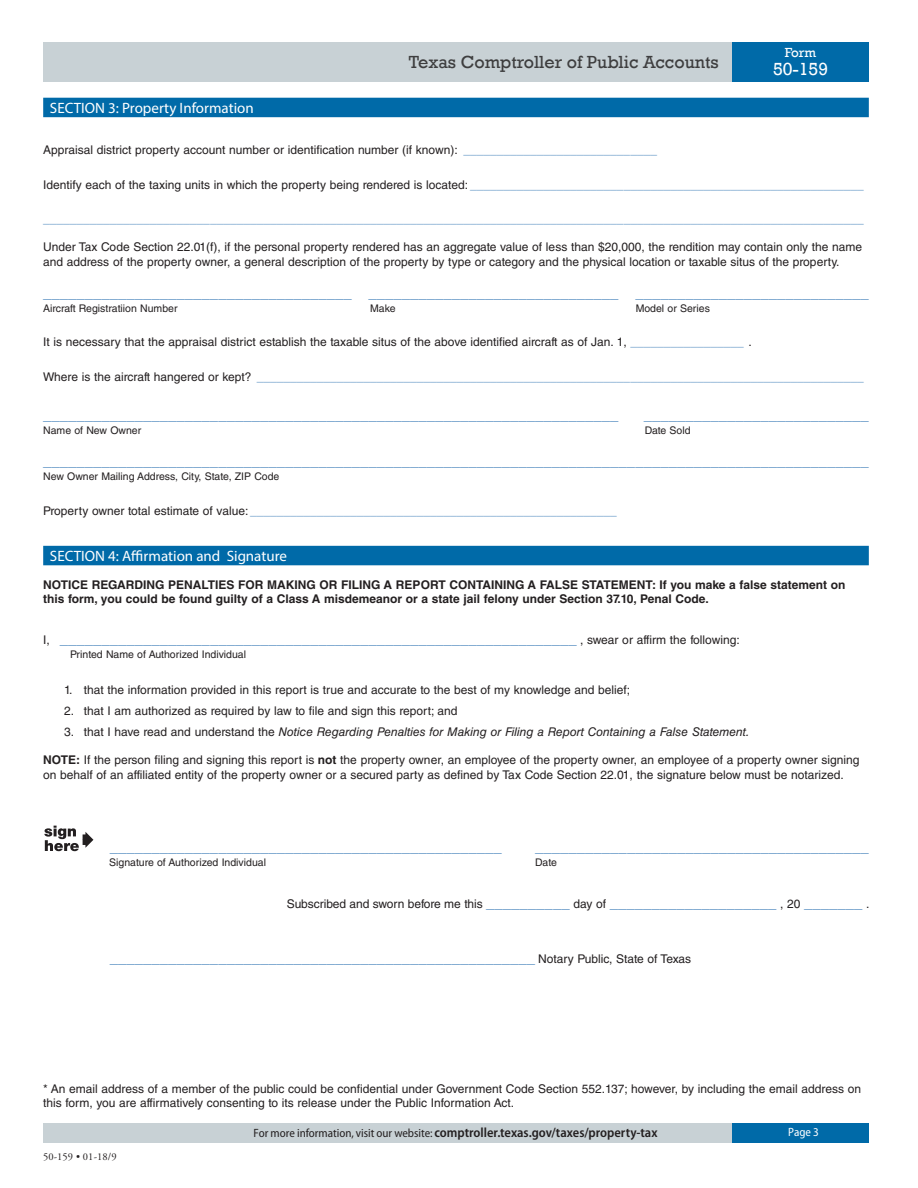
<style>
.page{position:relative;width:918px;height:1188px;background:#fff}
.page>*{position:absolute;margin:0;border:0;box-sizing:border-box;transform-origin:0 0}
.t1{font:18px "Rockwell";color:#3e3e3f}
.t2{font:18px "Rockwell";color:#fff}
.t3{font:15px "Helvetica LT Std";color:#6095c5}
.t4{font:15px "Myriad Pro";color:#fff}
.t5{font:600 semi-condensed 13.5px "Myriad Pro";color:#231f20}
.t6{font:13.5px "Rockwell";color:#fff}
.t7{font:12px/14.4px "Helvetica LT Std";color:#231f20}
.t8{font:12px "Helvetica LT Std";color:#6095c5}
.t9{font:700 12px/14.4px "Helvetica LT Std";color:#231f20}
.t10{font:italic 12px "Helvetica LT Std";color:#231f20}
.t11{font:semi-condensed 12px "Myriad Pro";color:#fff}
.t12{font:10.5px "Helvetica LT Std";color:#231f20}
.t13{font:10.5px "Adobe Garamond Pro";letter-spacing:.01em;color:#231f20}
.s1{color:#6095c5}
.s2{color:#231f20}
.s3{font-size:12px;color:#231f20}
.s4{font-style:normal}
.s5{font-weight:700}
.s6{font-size:15px;color:#6095c5}
.s7{font-weight:400;font-size:12px}
</style>
<div class="page">
<div style="left:43px;top:42px;width:689px;height:39px;background:#c8d1d5"></div>
<div style="left:732px;top:42px;width:137px;height:39px;background:#006aa8"></div>
<div style="left:43px;top:1123px;width:689px;height:19px;background:#c8d1d5"></div>
<div style="left:732px;top:1123px;width:137px;height:19px;background:#006aa8"></div>
<div style="left:43px;top:98px;width:826px;height:19px;background:#006aa8"></div>
<div style="left:43px;top:546px;width:826px;height:19px;background:#006aa8"></div>
<hr style="left:83px;top:834px;width:4px;height:11px;background:#231f20">
<svg style="left:85px;top:832px;width:8px;height:16px"></svg>
<svg style="left:44px;top:826px;width:35px;height:25px"></svg>
<h1 class="t1" style="left:409px;top:51px;width:311px">Texas Comptroller of Public Accounts</h1>
<p class="t6" style="left:785px;top:45px;width:33px">Form</p>
<h1 class="t2" style="left:773px;top:59px;width:57px">50-159</h1>
<h3 class="t4" style="left:50px;top:98px;width:205px">SECTION 3: Property Information</h3>
<p class="t7" style="left:43px;top:143px;width:615px">Appraisal district property account number or identification number (if known): <span class="s1">_____________________________</span></p>
<p class="t7" style="left:43px;top:177px;width:822px">Identify each of the taxing units in which the property being rendered is located: <span class="s1">___________________________________________________________</span></p>
<p class="t8" style="left:43px;top:212px;width:822px">___________________________________________________________________________________________________________________________</p>
<p class="t7" style="left:43px;top:240px;width:821px">Under Tax Code Section 22.01(f), if the personal property rendered has an aggregate value of less than $20,000, the rendition may contain only the name and address of the property owner, a general description of the property by type or category and the physical location or taxable situs of the property.</p>
<p class="t3" style="left:43px;top:284px;width:310px">_____________________________________</p>
<p class="t12" style="left:43px;top:302px;width:136px">Aircraft Registratiion Number</p>
<p class="t12" style="left:370px;top:302px;width:27px">Make</p>
<p class="t12" style="left:636px;top:302px;width:76px">Model or Series</p>
<p class="t3" style="left:368px;top:284px;width:502px">______________________________ ____________________________</p>
<p class="t7" style="left:43px;top:335px;width:710px">It is necessary that the appraisal district establish the taxable situs of the above identified aircraft as of Jan. 1, <span class="s1">_________________</span> .</p>
<p class="t8" style="left:43px;top:370px;width:822px"><span class="s2">Where is the aircraft hangered or kept?</span> ___________________________________________________________________________________________</p>
<p class="t3" style="left:43px;top:406px;width:577px">_____________________________________________________________________</p>
<p class="t3" style="left:644px;top:406px;width:227px">___________________________</p>
<p class="t12" style="left:43px;top:424px;width:100px">Name of New Owner</p>
<p class="t12" style="left:645px;top:424px;width:47px">Date Sold</p>
<p class="t3" style="left:43px;top:452px;width:827px">___________________________________________________________________________________________________</p>
<p class="t12" style="left:43px;top:470px;width:238px">New Owner Mailing Address, City, State, ZIP Code</p>
<p class="t8" style="left:43px;top:503px;width:575px"><span class="s2">Property owner total estimate of value:</span>_______________________________________________________</p>
<h3 class="t4" style="left:50px;top:546px;width:239px">SECTION 4: Affirmation and Signature</h3>
<p class="t9" style="left:43px;top:577px;width:804px">NOTICE REGARDING PENALTIES FOR MAKING OR FILING A REPORT CONTAINING A FALSE STATEMENT: If you make a false statement on this form, you could be found guilty of a Class A misdemeanor or a state jail felony under Section 37.10, Penal Code.</p>
<p class="t3" style="left:43px;top:631px;width:535px"><span class="s3">I,</span> ______________________________________________________________</p>
<p class="t7" style="left:580px;top:633px;width:161px">, swear or affirm the following:</p>
<p class="t12" style="left:70px;top:648px;width:177px">Printed Name of Authorized Individual</p>
<p class="t7" style="left:64px;top:682px;width:568px">1. that the information provided in this report is true and accurate to the best of my knowledge and belief;</p>
<p class="t7" style="left:64px;top:704px;width:395px">2. that I am authorized as required by law to file and sign this report; and</p>
<p class="t10" style="left:64px;top:725px;width:687px"><span class="s4">3. that I have read and understand the</span> Notice Regarding Penalties for Making or Filing a Report Containing a False Statement.</p>
<p class="t7" style="left:43px;top:753px;width:818px"><span class="s5">NOTE:</span> If the person filing and signing this report is <span class="s5">not</span> the property owner, an employee of the property owner, an employee of a property owner signing on behalf of an affiliated entity of the property owner or a secured party as defined by Tax Code Section 22.01, the signature below must be notarized.</p>
<p class="t3" style="left:110px;top:838px;width:393px">_______________________________________________</p>
<p class="t12" style="left:109px;top:856px;width:158px">Signature of Authorized Individual</p>
<p class="t12" style="left:535px;top:856px;width:23px">Date</p>
<p class="t3" style="left:535px;top:838px;width:335px">________________________________________</p>
<p class="t7" style="left:287px;top:896px;width:584px">Subscribed and sworn before me this <span class="s6">__________</span> day of <span class="s6">____________________</span> , 20 <span class="s6">_______</span> .</p>
<p class="t3" style="left:110px;top:949px;width:583px">___________________________________________________ <span class="s3">Notary Public, State of Texas</span></p>
<p class="t7" style="left:43px;top:1081px;width:819px">* An email address of a member of the public could be confidential under Government Code Section 552.137; however, by including the email address on this form, you are affirmatively consenting to its release under the Public Information Act.</p>
<p class="t13" style="left:43px;top:1150px;width:75px">50-159 • 01-18/9</p>
<p class="t5" style="left:254px;top:1125px;width:405px"><span class="s7">For more information, visit our website:</span> comptroller.texas.gov/taxes/property-tax</p>
<p class="t11" style="left:788px;top:1126px;width:32px">Page 3</p>
</div>
